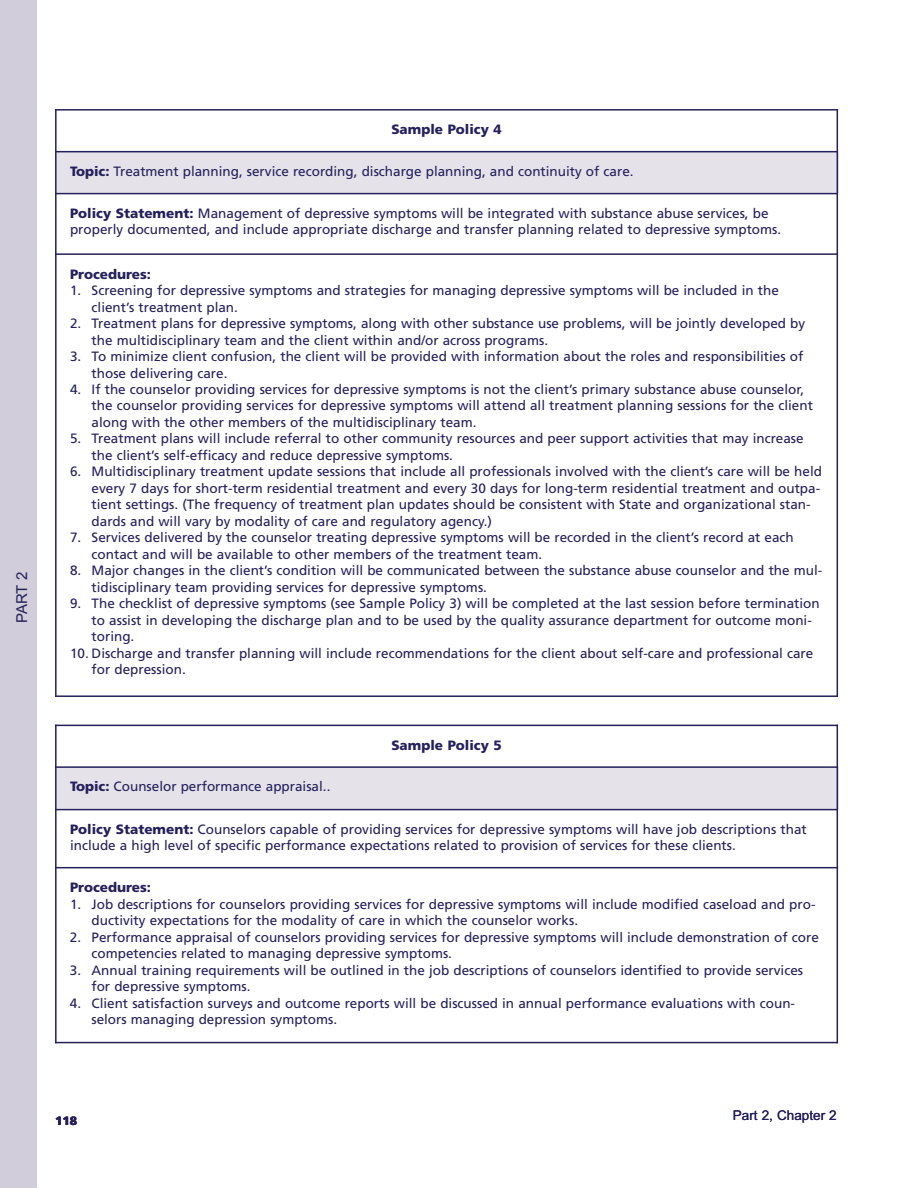
<style>
.page{position:relative;width:918px;height:1188px;background:#fff}
.page>*{position:absolute;margin:0;border:0;box-sizing:border-box;transform-origin:0 0}
.t1{font:15px "Arial";color:#24205b}
.t2{font:13.5px/16.5px "Frutiger LT";color:#24205b}
.t3{font:900 13.5px "Frutiger LT";color:#24205b}
.t4{font:13.5px "Arial";color:#24205b}
.t5{font:900 12px "Frutiger LT";color:#24205b}
.s1{font-weight:900}
</style>
<div class="page">
<div style="left:0;top:0;width:36px;height:1188px;background:#d1cddb"></div>
<div style="left:55px;top:767px;width:783px;height:43px;background:#e5e2ea"></div>
<hr style="left:55px;top:725px;width:2px;height:318px;background:#24205b">
<hr style="left:837px;top:725px;width:1px;height:318px;background:#24205b">
<hr style="left:55px;top:725px;width:783px;height:1px;background:#24205b">
<hr style="left:55px;top:766px;width:783px;height:2px;background:#24205b">
<hr style="left:55px;top:809px;width:783px;height:1px;background:#24205b">
<hr style="left:55px;top:867px;width:783px;height:1px;background:#24205b">
<hr style="left:55px;top:1042px;width:783px;height:1px;background:#24205b">
<div style="left:55px;top:152px;width:783px;height:42px;background:#e5e2ea"></div>
<hr style="left:55px;top:109px;width:2px;height:588px;background:#24205b">
<hr style="left:837px;top:109px;width:1px;height:588px;background:#24205b">
<hr style="left:55px;top:109px;width:783px;height:2px;background:#24205b">
<hr style="left:55px;top:151px;width:783px;height:1px;background:#24205b">
<hr style="left:55px;top:193px;width:783px;height:1px;background:#24205b">
<hr style="left:55px;top:253px;width:783px;height:2px;background:#24205b">
<hr style="left:55px;top:695px;width:783px;height:2px;background:#24205b">
<p class="t1" style="left:17px;top:623px;width:53px;rotate:-90deg">PART 2</p>
<h3 class="t3" style="left:391px;top:124px;width:112px">Sample Policy 4</h3>
<p class="t2" style="left:70px;top:164px;width:565px"><span class="s1">Topic:</span> Treatment planning, service recording, discharge planning, and continuity of care.</p>
<p class="t2" style="left:70px;top:206px;width:713px"><span class="s1">Policy Statement:</span> Management of depressive symptoms will be integrated with substance abuse services, be properly documented, and include appropriate discharge and transfer planning related to depressive symptoms.</p>
<p class="t3" style="left:70px;top:268px;width:82px">Procedures:</p>
<p class="t2" style="left:92px;top:283px;width:689px;text-indent:-22px">1. Screening for depressive symptoms and strategies for managing depressive symptoms will be included in the client’s treatment plan.</p>
<p class="t2" style="left:92px;top:316px;width:715px;text-indent:-22px">2. Treatment plans for depressive symptoms, along with other substance use problems, will be jointly developed by the multidisciplinary team and the client within and/or across programs.</p>
<p class="t2" style="left:92px;top:349px;width:713px;text-indent:-22px">3. To minimize client confusion, the client will be provided with information about the roles and responsibilities of those delivering care.</p>
<p class="t2" style="left:92px;top:382px;width:723px;text-indent:-22px">4. If the counselor providing services for depressive symptoms is not the client’s primary substance abuse counselor, the counselor providing services for depressive symptoms will attend all treatment planning sessions for the client along with the other members of the multidisciplinary team.</p>
<p class="t2" style="left:92px;top:431px;width:714px;text-indent:-22px">5. Treatment plans will include referral to other community resources and peer support activities that may increase the client’s self-efficacy and reduce depressive symptoms.</p>
<p class="t2" style="left:92px;top:464px;width:732px;text-indent:-22px">6. Multidisciplinary treatment update sessions that include all professionals involved with the client’s care will be held every 7 days for short-term residential treatment and every 30 days for long-term residential treatment and outpa&shy;tient settings. (The frequency of treatment plan updates should be consistent with State and organizational stan&shy;dards and will vary by modality of care and regulatory agency.)</p>
<p class="t2" style="left:92px;top:530px;width:704px;text-indent:-22px">7. Services delivered by the counselor treating depressive symptoms will be recorded in the client’s record at each contact and will be available to other members of the treatment team.</p>
<p class="t2" style="left:92px;top:563px;width:732px;text-indent:-22px">8. Major changes in the client’s condition will be communicated between the substance abuse counselor and the mul&shy;tidisciplinary team providing services for depressive symptoms.</p>
<p class="t2" style="left:92px;top:596px;width:730px;text-indent:-22px">9. The checklist of depressive symptoms (see Sample Policy 3) will be completed at the last session before termination to assist in developing the discharge plan and to be used by the quality assurance department for outcome moni&shy;toring.</p>
<p class="t2" style="left:92px;top:646px;width:723px;text-indent:-22px">10. Discharge and transfer planning will include recommendations for the client about self-care and professional care for depression.</p>
<h3 class="t3" style="left:391px;top:739px;width:112px">Sample Policy 5</h3>
<p class="t2" style="left:70px;top:779px;width:262px"><span class="s1">Topic:</span> Counselor performance appraisal..</p>
<p class="t2" style="left:70px;top:822px;width:738px"><span class="s1">Policy Statement:</span> Counselors capable of providing services for depressive symptoms will have job descriptions that include a high level of specific performance expectations related to provision of services for these clients.</p>
<p class="t3" style="left:70px;top:881px;width:82px">Procedures:</p>
<p class="t2" style="left:92px;top:896px;width:725px;text-indent:-22px">1. Job descriptions for counselors providing services for depressive symptoms will include modified caseload and pro&shy;ductivity expectations for the modality of care in which the counselor works.</p>
<p class="t2" style="left:92px;top:929px;width:729px;text-indent:-22px">2. Performance appraisal of counselors providing services for depressive symptoms will include demonstration of core competencies related to managing depressive symptoms.</p>
<p class="t2" style="left:91px;top:962px;width:713px;text-indent:-22px">3. Annual training requirements will be outlined in the job descriptions of counselors identified to provide services for depressive symptoms.</p>
<p class="t2" style="left:91px;top:995px;width:705px;text-indent:-22px">4. Client satisfaction surveys and outcome reports will be discussed in annual performance evaluations with coun&shy;selors managing depression symptoms.</p>
<p class="t5" style="left:55px;top:1115px;width:24px">118</p>
<p class="t4" style="left:733px;top:1110px;width:105px">Part 2, Chapter 2</p>
</div>
